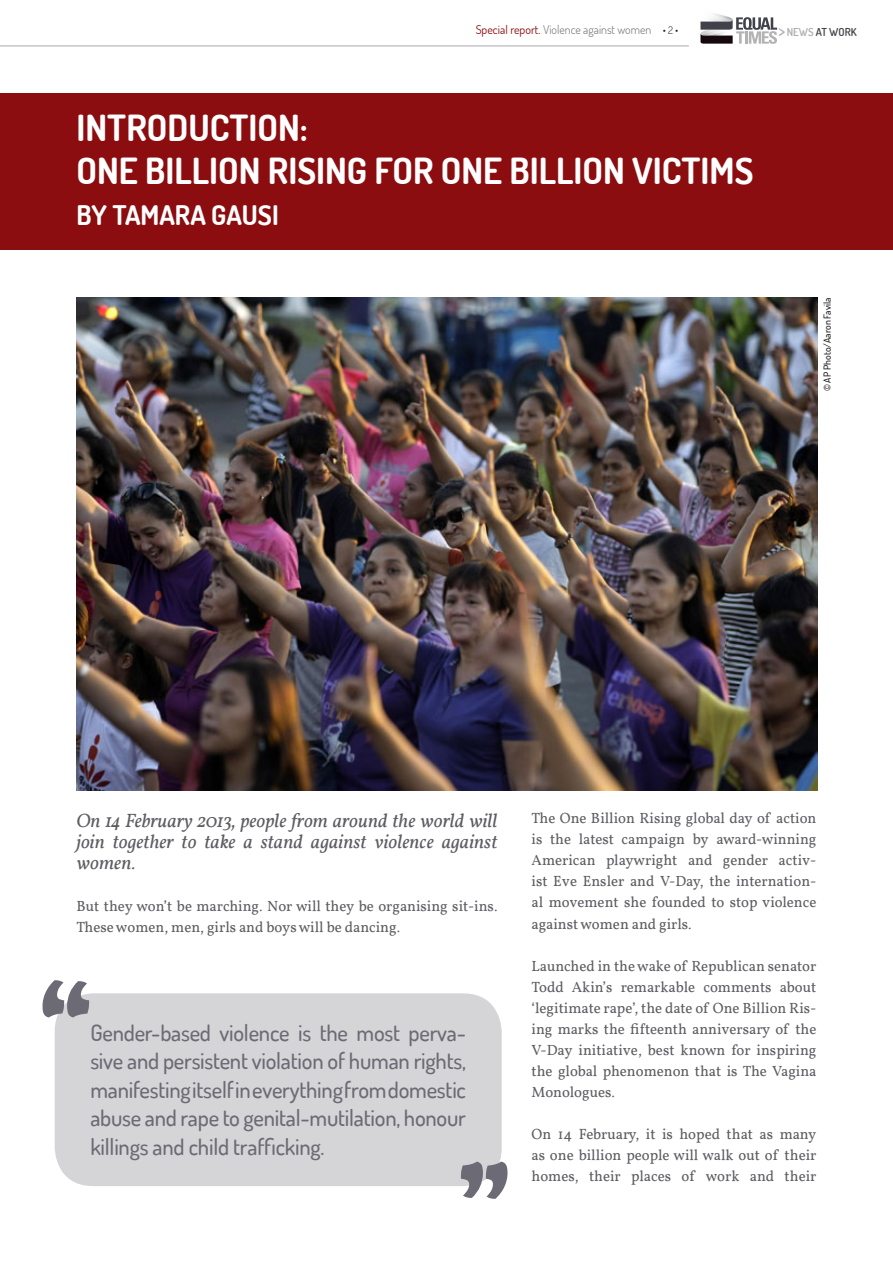
<style>
.page{position:relative;width:893px;height:1263px;background:#fff}
.page>*{position:absolute;margin:0;border:0;box-sizing:border-box;transform-origin:0 0}
.t1{font:700 36px/43.2px "Dosis";color:#fff}
.t2{font:700 27px "Dosis";color:#fff}
.t3{font:500 22.5px/28.5px "Dosis";letter-spacing:-.01em;color:#6c6b75;text-align:justify}
.t4{font:italic 19.5px/21px "Vollkorn";color:#5c5c62;text-align:justify}
.t5{font:15px/21px "Vollkorn";color:#5c5c62;text-align:justify}
.t6{font:300 12px "Dosis";color:#6c6b75}
.t7{font:600 10.95px "Dosis";color:#444249}
.t8{font:500 9.75px "Dosis";color:#231f20}
.s1{font-weight:400;color:#8b0d10}
.s2{font-size:10.5px;color:#231f20}
.s3{font-weight:500;font-size:17.85px;color:#acafb1}
.s4{color:#acafb1}
</style>
<div class="page">
<div style="left:0;top:94px;width:893px;height:156px;background:#8b0d10"></div>
<img style="left:77px;top:298px;width:740px;height:493px">
<hr style="left:0;top:46px;width:689px;height:1px;background:#aba7ad">
<img style="left:714px;top:13px;width:14px;height:4px">
<img style="left:714px;top:15px;width:10px;height:2px">
<svg style="left:700px;top:17px;width:77px;height:27px"></svg>
<div style="left:55px;top:993px;width:447px;height:193px;background:#d5d5d7;border-radius:38px"></div>
<svg style="left:43px;top:980px;width:46px;height:37px"></svg>
<svg style="left:461px;top:1161px;width:46px;height:38px"></svg>
<p class="t6" style="left:476px;top:22px;width:204px"><span class="s1">Special report.</span> Violence against women <span class="s2">• 2 •</span></p>
<p class="t7" style="left:778px;top:25px;width:80px"><span class="s3">&gt;</span> <span class="s4">NEWS</span> AT WORK</p>
<h1 class="t1" style="left:77px;top:105px;width:678px">INTRODUCTION:<br>ONE BILLION RISING FOR ONE BILLION VICTIMS</h1>
<h2 class="t2" style="left:77px;top:197px;width:204px">BY TAMARA GAUSI</h2>
<p class="t8" style="left:821px;top:391px;width:95px;rotate:-90deg">© AP Photo/Aaron Favila</p>
<h3 class="t4" style="left:77px;top:810px;width:422px">On 14 February 2013, people from around the world will join together to take a stand against violence against women.</h3>
<p class="t5" style="left:77px;top:896px;width:422px">But they won’t be marching. Nor will they be organising sit-ins.<br>These women, men, girls and boys will be dancing.</p>
<h3 class="t3" style="left:90px;top:1018px;width:377px">Gender-based violence is the most perva&shy;sive and persistent violation of human rights, manifesting itself in everything from domestic abuse and rape to genital-mutilation, honour killings and child trafficking.</h3>
<p class="t5" style="left:531px;top:808px;width:286px">The One Billion Rising global day of action is the latest campaign by award-winning American playwright and gender activ&shy;ist Eve Ensler and V-Day, the internation&shy;al movement she founded to stop violence against women and girls.</p>
<p class="t5" style="left:531px;top:955px;width:286px">Launched in the wake of Republican senator Todd Akin’s remarkable comments about ‘legitimate rape’, the date of One Billion Ris&shy;ing marks the fifteenth anniversary of the V-Day initiative, best known for inspiring the global phenomenon that is The Vagina Monologues.</p>
<p class="t5" style="left:531px;top:1123px;width:286px">On 14 February, it is hoped that as many as one billion people will walk out of their homes, their places of work and their</p>
</div>
